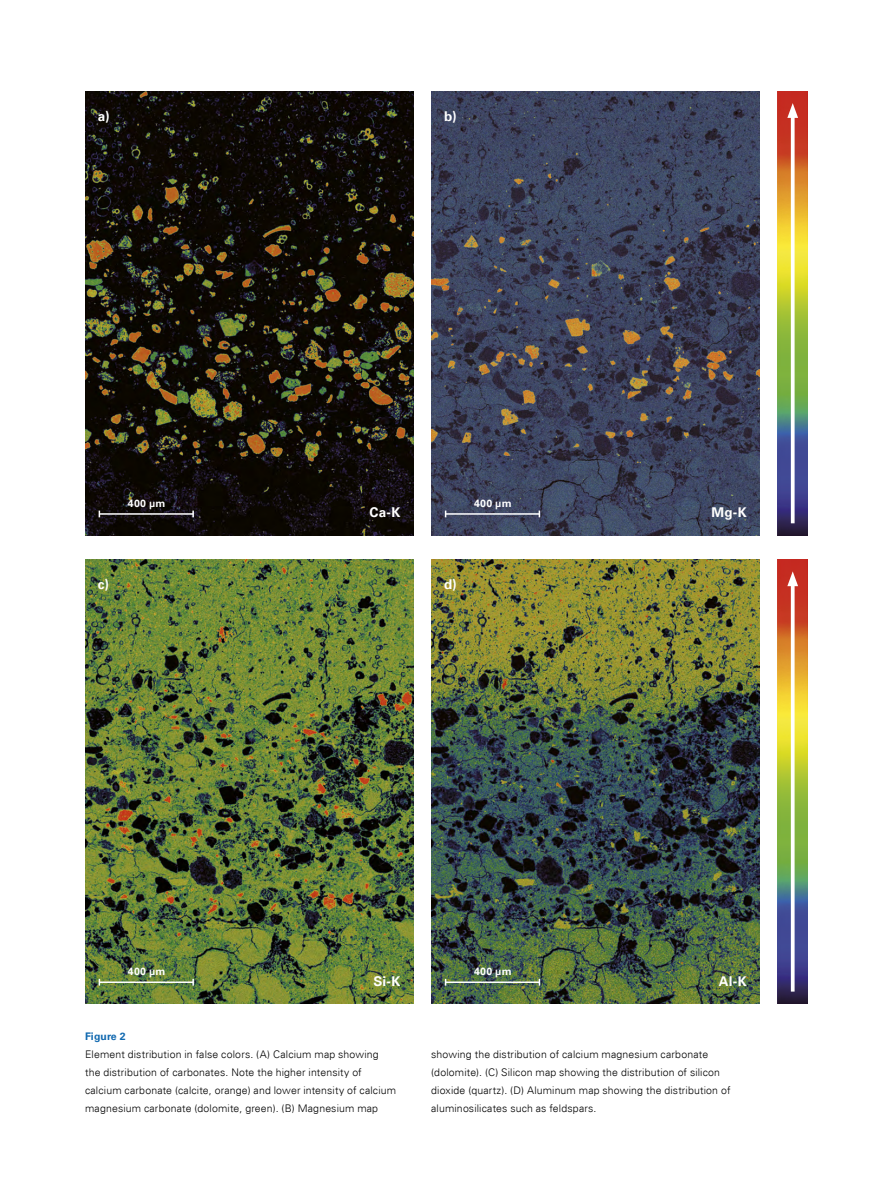
<style>
.page{position:relative;width:893px;height:1187px;background:#fff}
.page>*{position:absolute;margin:0;border:0;box-sizing:border-box;transform-origin:0 0}
.t1{font:700 13.5px "Univers LT Std";letter-spacing:.015em;color:#fff}
.t2{font:300 10.5px/18px "Univers LT Std";letter-spacing:.015em;color:#000}
.t3{font:700 10.5px "Univers LT Std";letter-spacing:.035em;color:#fff}
.t4{font:700 10.5px "Univers LT Std";letter-spacing:.01em;color:#1169b0}
</style>
<div class="page">
<img style="left:85px;top:91px;width:328px;height:444px">
<img style="left:85px;top:559px;width:328px;height:444px">
<img style="left:431px;top:91px;width:328px;height:444px">
<img style="left:431px;top:559px;width:328px;height:444px">
<img style="left:777px;top:91px;width:31px;height:444px">
<img style="left:777px;top:559px;width:31px;height:444px">
<hr style="left:99px;top:981px;width:94px;height:1px;background:#fff">
<svg style="left:192px;top:978px;width:2px;height:7px"></svg>
<hr style="left:446px;top:981px;width:93px;height:1px;background:#fff">
<hr style="left:446px;top:513px;width:93px;height:1px;background:#fff">
<hr style="left:99px;top:513px;width:94px;height:1px;background:#fff">
<svg style="left:192px;top:510px;width:2px;height:7px"></svg>
<svg style="left:791px;top:118px;width:4px;height:405px"></svg>
<svg style="left:787px;top:103px;width:11px;height:15px"></svg>
<svg style="left:791px;top:586px;width:4px;height:405px"></svg>
<svg style="left:787px;top:571px;width:11px;height:15px"></svg>
<p class="t1" style="left:98px;top:108px;width:13px">a)</p>
<p class="t1" style="left:444px;top:108px;width:14px">b)</p>
<p class="t3" style="left:128px;top:497px;width:39px">400 μm</p>
<p class="t3" style="left:474px;top:497px;width:39px">400 μm</p>
<p class="t1" style="left:370px;top:504px;width:32px">Ca-K</p>
<p class="t1" style="left:98px;top:576px;width:13px">c)</p>
<p class="t1" style="left:444px;top:576px;width:14px">d)</p>
<p class="t3" style="left:128px;top:965px;width:39px">400 μm</p>
<p class="t3" style="left:474px;top:965px;width:39px">400 μm</p>
<p class="t1" style="left:373px;top:972px;width:29px">Si-K</p>
<p class="t1" style="left:711px;top:504px;width:37px">Mg-K</p>
<p class="t1" style="left:719px;top:972px;width:29px">Al-K</p>
<p class="t4" style="left:85px;top:1029px;width:42px">Figure 2</p>
<p class="t2" style="left:85px;top:1044px;width:313px">Element distribution in false colors. (A) Calcium map showing the distribution of carbonates. Note the higher intensity of calcium carbonate (calcite, orange) and lower intensity of calcium magnesium carbonate (dolomite, green). (B) Magnesium map</p>
<p class="t2" style="left:431px;top:1044px;width:301px">showing the distribution of calcium magnesium carbonate (dolomite). (C) Silicon map showing the distribution of silicon dioxide (quartz). (D) Aluminum map showing the distribution of aluminosilicates such as feldspars.</p>
</div>
